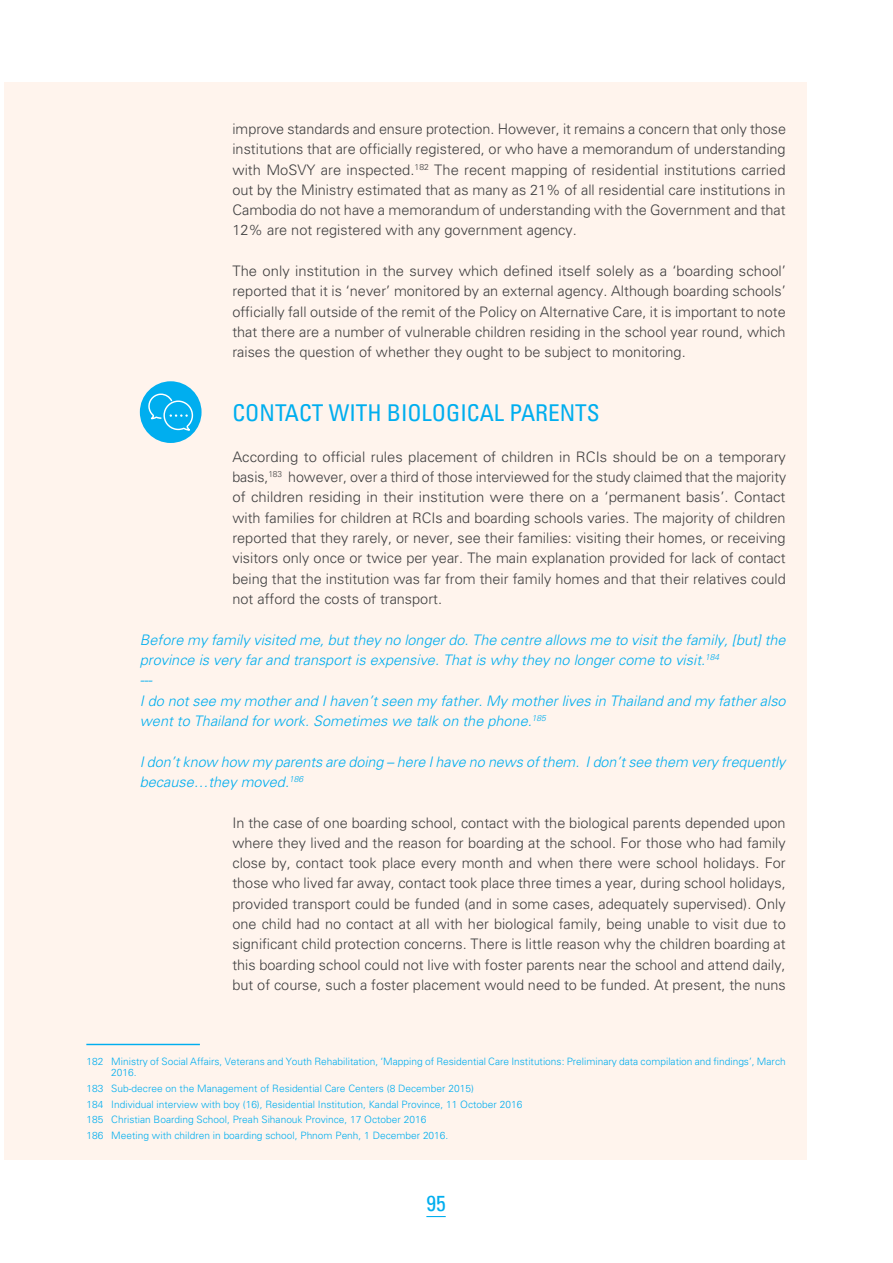
<style>
.page{position:relative;width:893px;height:1263px;background:#fff}
.page>*{position:absolute;margin:0;border:0;box-sizing:border-box;transform-origin:0 0}
.t1{font:condensed 23.25px "Univers LT";color:#00aeef}
.t2{font:condensed 21.75px "Univers LT Std";color:#00aeef}
.t3{font:300 14.55px/20.2px "Univers LT Std";color:#404041;text-align:justify}
.t4{font:italic 300 14.55px/20.2px "Univers LT Std";color:#00aeef}
.t5{font:300 10.2px/15.8px "Univers LT Std";color:#00aeef}
</style>
<div class="page">
<svg style="left:426px;top:1216px;width:20px;height:1px"></svg>
<div style="left:4px;top:82px;width:802px;height:1078px;background:#fff4ed"></div>
<div style="left:140px;top:381px;width:62px;height:62px;background:#00aeef;border-radius:50%"></div>
<svg style="left:148px;top:393px;width:46px;height:38px"></svg>
<hr style="left:86px;top:1044px;width:114px;height:1px;background:#00aeef">
<p class="t3" style="left:232px;top:119px;width:555px">improve standards and ensure protection. However, it remains a concern that only those institutions that are officially registered, or who have a memorandum of understanding with MoSVY are inspected.<sup>182</sup> The recent mapping of residential institutions carried out by the Ministry estimated that as many as 21% of all residential care institutions in Cambodia do not have a memorandum of understanding with the Government and that 12% are not registered with any government agency.</p>
<p class="t3" style="left:232px;top:262px;width:555px">The only institution in the survey which defined itself solely as a ‘boarding school’ reported that it is ‘never’ monitored by an external agency. Although boarding schools’ officially fall outside of the remit of the Policy on Alternative Care, it is important to note that there are a number of vulnerable children residing in the school year round, which raises the question of whether they ought to be subject to monitoring.</p>
<h1 class="t1" style="left:232px;top:398px;width:369px">CONTACT WITH BIOLOGICAL PARENTS</h1>
<p class="t3" style="left:232px;top:447px;width:555px">According to official rules placement of children in RCIs should be on a temporary basis,<sup>183</sup> however, over a third of those interviewed for the study claimed that the majority of children residing in their institution were there on a ‘permanent basis’. Contact with families for children at RCIs and boarding schools varies. The majority of children reported that they rarely, or never, see their families: visiting their homes, or receiving visitors only once or twice per year. The main explanation provided for lack of contact being that the institution was far from their family homes and that their relatives could not afford the costs of transport.</p>
<p class="t4" style="left:140px;top:630px;width:647px">Before my family visited me, but they no longer do. The centre allows me to visit the family, [but] the province is very far and transport is expensive. That is why they no longer come to visit.<sup>184<br></sup>---<br>I do not see my mother and I haven’t seen my father. My mother lives in Thailand and my father also went to Thailand for work. Sometimes we talk on the phone.<sup>185</sup></p>
<p class="t4" style="left:140px;top:752px;width:647px">I don’t know how my parents are doing – here I have no news of them. I don’t see them very frequently because…they moved.<sup>186</sup></p>
<p class="t3" style="left:232px;top:813px;width:555px">In the case of one boarding school, contact with the biological parents depended upon where they lived and the reason for boarding at the school. For those who had family close by, contact took place every month and when there were school holidays. For those who lived far away, contact took place three times a year, during school holidays, provided transport could be funded (and in some cases, adequately supervised). Only one child had no contact at all with her biological family, being unable to visit due to significant child protection concerns. There is little reason why the children boarding at this boarding school could not live with foster parents near the school and attend daily, but of course, such a foster placement would need to be funded. At present, the nuns</p>
<p class="t5" style="left:111px;top:1056px;width:676px;line-height:11.6px;text-indent:-25px">182 Ministry of Social Affairs, Veterans and Youth Rehabilitation, ‘Mapping of Residential Care Institutions: Preliminary data compilation and findings’, March<br>2016.</p>
<p class="t5" style="left:87px;top:1081px;width:437px">183 Sub-decree on the Management of Residential Care Centers (8 December 2015)<br>184 Individual interview with boy (16), Residential Institution, Kandal Province, 11 October 2016<br>185 Christian Boarding School, Preah Sihanouk Province, 17 October 2016<br>186 Meeting with children in boarding school, Phnom Penh, 1 December 2016.</p>
<h2 class="t2" style="left:426px;top:1194px;width:21px">95</h2>
</div>
